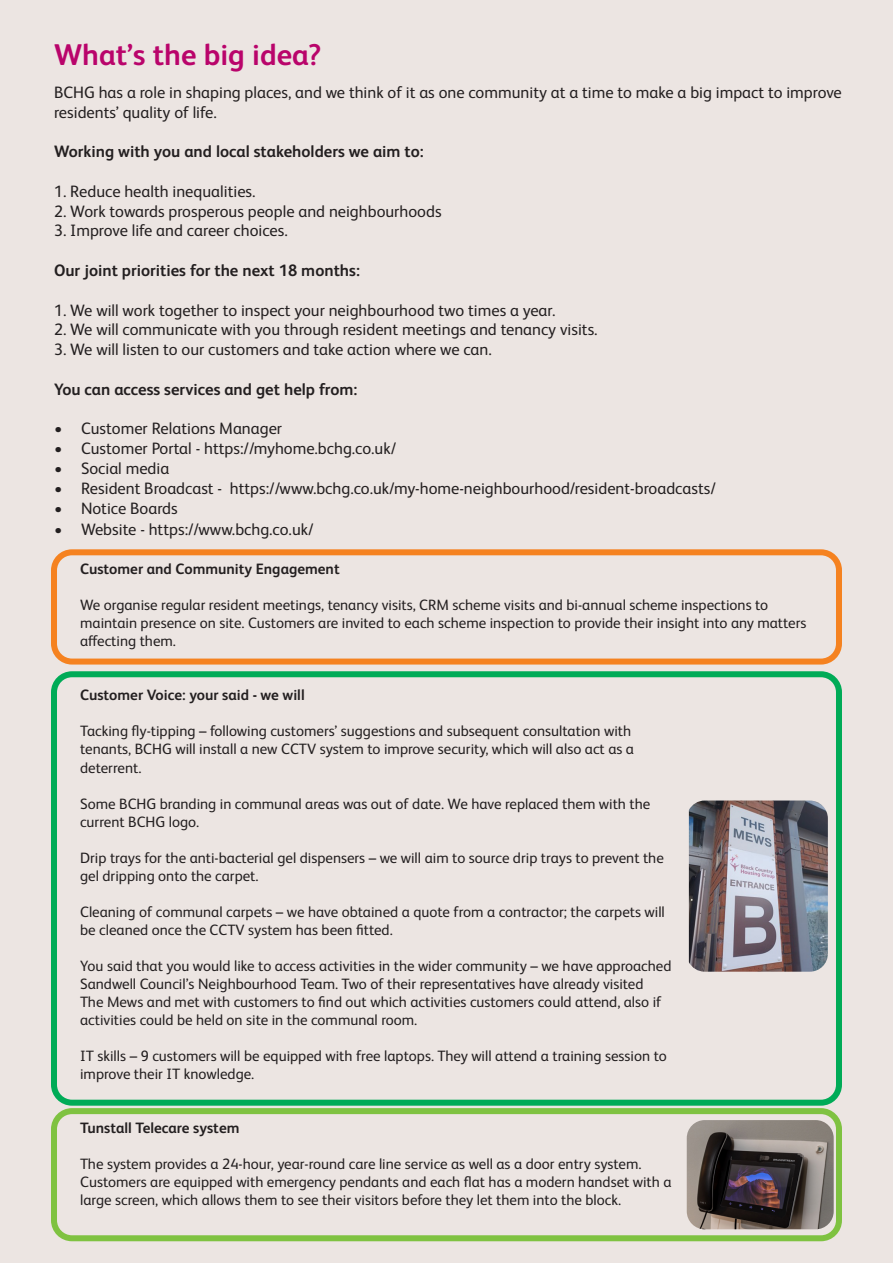
<style>
.page{position:relative;width:893px;height:1263px;background:#ece5e2}
.page>*{position:absolute;margin:0;border:0;box-sizing:border-box;transform-origin:0 0}
.text_2{font:700 30px "FS Albert Pro";color:#b9046b}
.t1{font:16.5px/19.8px "FS Albert Pro";color:#231f20}
.t2{font:700 16.5px "FS Albert Pro";color:#231f20}
.Paragraph_Style_2{font:15px/18px "FS Albert Pro";color:#231f20}
.text_2-2{font:15px/18px "FS Albert Pro";color:#231f20}
.Paragraph_Style_2-2{font:700 15px "FS Albert Pro";color:#231f20}
.text_2-3{font:700 15px "FS Albert Pro";color:#231f20}
</style>
<div class="page">
<div style="left:51px;top:549px;width:791px;height:115px;border:6px solid #f58220;border-radius:18px"></div>
<div style="left:51px;top:671px;width:791px;height:435px;border:6px solid #00ab57;border-radius:18px"></div>
<img style="left:689px;top:800px;width:139px;height:172px">
<div style="left:51px;top:1108px;width:791px;height:133px;border:6px solid #7fc241;border-radius:18px"></div>
<img style="left:687px;top:1120px;width:147px;height:109px">
<p class="text_2" style="left:54px;top:34px;width:269px">What’s the big idea?</p>
<p class="t1" style="left:54px;top:81px;width:789px">BCHG has a role in shaping places, and we think of it as one community at a time to make a big impact to improve residents’ quality of life.</p>
<p class="t2" style="left:54px;top:140px;width:371px">Working with you and local stakeholders we aim to:</p>
<p class="t1" style="left:54px;top:180px;width:203px">1. Reduce health inequalities.</p>
<p class="t1" style="left:54px;top:200px;width:389px">2. Work towards prosperous people and neighbourhoods</p>
<p class="t1" style="left:54px;top:220px;width:235px">3. Improve life and career choices.</p>
<p class="t2" style="left:54px;top:259px;width:307px">Our joint priorities for the next 18 months:</p>
<p class="t1" style="left:54px;top:299px;width:503px">1. We will work together to inspect your neighbourhood two times a year.</p>
<p class="t1" style="left:54px;top:319px;width:545px">2. We will communicate with you through resident meetings and tenancy visits.</p>
<p class="t1" style="left:54px;top:338px;width:439px">3. We will listen to our customers and take action where we can.</p>
<p class="t2" style="left:54px;top:377px;width:305px">You can access services and get help from:</p>
<p class="t1" style="left:54px;top:418px;width:230px">• Customer Relations Manager</p>
<p class="t1" style="left:54px;top:437px;width:344px">• Customer Portal - https://myhome.bchg.co.uk/</p>
<p class="t1" style="left:54px;top:457px;width:117px">• Social media</p>
<p class="t1" style="left:54px;top:477px;width:663px">• Resident Broadcast - https://www.bchg.co.uk/my-home-neighbourhood/resident-broadcasts/</p>
<p class="t1" style="left:54px;top:497px;width:125px">• Notice Boards</p>
<p class="t1" style="left:54px;top:518px;width:261px">• Website - https://www.bchg.co.uk/</p>
<p class="Paragraph_Style_2-2" style="left:80px;top:558px;width:261px">Customer and Community Engagement</p>
<p class="Paragraph_Style_2" style="left:80px;top:594px;width:728px">We organise regular resident meetings, tenancy visits, CRM scheme visits and bi-annual scheme inspections to maintain presence on site. Customers are invited to each scheme inspection to provide their insight into any matters affecting them.</p>
<p class="Paragraph_Style_2-2" style="left:80px;top:685px;width:226px">Customer Voice: your said - we will</p>
<p class="Paragraph_Style_2" style="left:80px;top:721px;width:555px">Tacking fly-tipping – following customers’ suggestions and subsequent consultation with tenants, BCHG will install a new CCTV system to improve security, which will also act as a deterrent.</p>
<p class="Paragraph_Style_2" style="left:80px;top:793px;width:572px">Some BCHG branding in communal areas was out of date. We have replaced them with the current BCHG logo.</p>
<p class="Paragraph_Style_2" style="left:80px;top:847px;width:585px">Drip trays for the anti-bacterial gel dispensers – we will aim to source drip trays to prevent the gel dripping onto the carpet.</p>
<p class="Paragraph_Style_2" style="left:80px;top:901px;width:586px">Cleaning of communal carpets – we have obtained a quote from a contractor; the carpets will be cleaned once the CCTV system has been fitted.</p>
<p class="Paragraph_Style_2" style="left:80px;top:955px;width:593px">You said that you would like to access activities in the wider community – we have approached Sandwell Council’s Neighbourhood Team. Two of their representatives have already visited<br>The Mews and met with customers to find out which activities customers could attend, also if activities could be held on site in the communal room.</p>
<p class="Paragraph_Style_2" style="left:80px;top:1045px;width:588px">IT skills – 9 customers will be equipped with free laptops. They will attend a training session to improve their IT knowledge.</p>
<p class="text_2-3" style="left:80px;top:1117px;width:161px">Tunstall Telecare system</p>
<p class="text_2-2" style="left:80px;top:1154px;width:593px">The system provides a 24-hour, year-round care line service as well as a door entry system.<br>Customers are equipped with emergency pendants and each flat has a modern handset with a large screen, which allows them to see their visitors before they let them into the block.</p>
</div>
